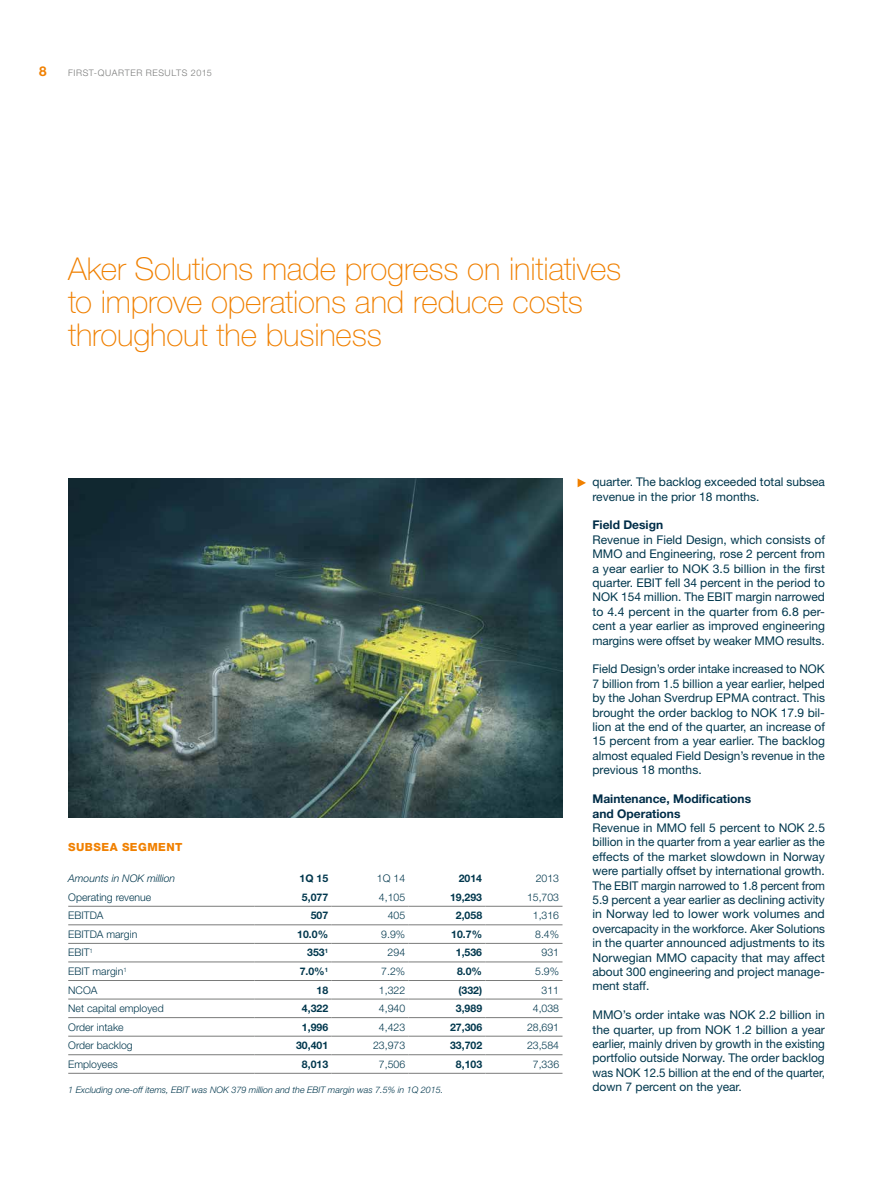
<style>
.page{position:relative;width:893px;height:1191px;background:#fff}
.page>*{position:absolute;margin:0;border:0;box-sizing:border-box;transform-origin:0 0}
.t1{font:100 31.5px/33px "Helvetica Neue LT Std";letter-spacing:-.005em;color:#f08000}
.t2{font:700 13.5px "Helvetica Neue LT Std";color:#f08000}
.t3{font:12px/14.4px "Helvetica Neue LT Std";color:#00374d;text-align:justify}
.t4{font:700 12px/14.4px "Helvetica Neue LT Std";color:#002d48}
.t5{font:800 11.25px "Helvetica Neue LT Std";letter-spacing:.04em;color:#f08000}
.t6{font:300 10.5px "Helvetica Neue LT Std";color:#00374d}
.t7{font:700 10.5px "Helvetica Neue LT Std";color:#00374d}
.t8{font:italic 300 10.5px "Helvetica Neue LT Std";color:#00374d}
.t9{font:italic 300 9px "Helvetica Neue LT Std";color:#00374d}
.t10{font:300 9px "Helvetica Neue LT Std";letter-spacing:.065em;color:#7a7b7a}
</style>
<div class="page">
<svg style="left:578px;top:478px;width:8px;height:9px"></svg>
<hr style="left:68px;top:906px;width:187px;height:1px;background:#7a7b7a">
<hr style="left:255px;top:906px;width:77px;height:1px;background:#7a7b7a">
<hr style="left:332px;top:906px;width:77px;height:1px;background:#7a7b7a">
<hr style="left:409px;top:906px;width:77px;height:1px;background:#7a7b7a">
<hr style="left:486px;top:906px;width:76px;height:1px;background:#7a7b7a">
<hr style="left:68px;top:924px;width:187px;height:1px;background:#7a7b7a">
<hr style="left:255px;top:924px;width:77px;height:1px;background:#7a7b7a">
<hr style="left:332px;top:924px;width:77px;height:1px;background:#7a7b7a">
<hr style="left:409px;top:924px;width:77px;height:1px;background:#7a7b7a">
<hr style="left:486px;top:924px;width:76px;height:1px;background:#7a7b7a">
<hr style="left:68px;top:943px;width:187px;height:1px;background:#7a7b7a">
<hr style="left:255px;top:943px;width:77px;height:1px;background:#7a7b7a">
<hr style="left:332px;top:943px;width:77px;height:1px;background:#7a7b7a">
<hr style="left:409px;top:943px;width:77px;height:1px;background:#7a7b7a">
<hr style="left:486px;top:943px;width:76px;height:1px;background:#7a7b7a">
<hr style="left:68px;top:961px;width:187px;height:1px;background:#7a7b7a">
<hr style="left:255px;top:961px;width:77px;height:1px;background:#7a7b7a">
<hr style="left:332px;top:961px;width:77px;height:1px;background:#7a7b7a">
<hr style="left:409px;top:961px;width:77px;height:1px;background:#7a7b7a">
<hr style="left:486px;top:961px;width:76px;height:1px;background:#7a7b7a">
<hr style="left:68px;top:980px;width:187px;height:1px;background:#7a7b7a">
<hr style="left:255px;top:980px;width:77px;height:1px;background:#7a7b7a">
<hr style="left:332px;top:980px;width:77px;height:1px;background:#7a7b7a">
<hr style="left:409px;top:980px;width:77px;height:1px;background:#7a7b7a">
<hr style="left:486px;top:980px;width:76px;height:1px;background:#7a7b7a">
<hr style="left:68px;top:998px;width:187px;height:1px;background:#7a7b7a">
<hr style="left:255px;top:998px;width:77px;height:1px;background:#7a7b7a">
<hr style="left:332px;top:998px;width:77px;height:1px;background:#7a7b7a">
<hr style="left:409px;top:998px;width:77px;height:1px;background:#7a7b7a">
<hr style="left:486px;top:998px;width:76px;height:1px;background:#7a7b7a">
<hr style="left:68px;top:1017px;width:187px;height:1px;background:#7a7b7a">
<hr style="left:255px;top:1017px;width:77px;height:1px;background:#7a7b7a">
<hr style="left:332px;top:1017px;width:77px;height:1px;background:#7a7b7a">
<hr style="left:409px;top:1017px;width:77px;height:1px;background:#7a7b7a">
<hr style="left:486px;top:1017px;width:76px;height:1px;background:#7a7b7a">
<hr style="left:68px;top:1036px;width:187px;height:1px;background:#7a7b7a">
<hr style="left:255px;top:1036px;width:77px;height:1px;background:#7a7b7a">
<hr style="left:332px;top:1036px;width:77px;height:1px;background:#7a7b7a">
<hr style="left:409px;top:1036px;width:77px;height:1px;background:#7a7b7a">
<hr style="left:486px;top:1036px;width:76px;height:1px;background:#7a7b7a">
<hr style="left:68px;top:1054px;width:187px;height:1px;background:#7a7b7a">
<hr style="left:255px;top:1054px;width:77px;height:1px;background:#7a7b7a">
<hr style="left:332px;top:1054px;width:77px;height:1px;background:#7a7b7a">
<hr style="left:409px;top:1054px;width:77px;height:1px;background:#7a7b7a">
<hr style="left:486px;top:1054px;width:76px;height:1px;background:#7a7b7a">
<hr style="left:68px;top:1073px;width:187px;height:1px;background:#7a7b7a">
<hr style="left:255px;top:1073px;width:77px;height:1px;background:#7a7b7a">
<hr style="left:332px;top:1073px;width:77px;height:1px;background:#7a7b7a">
<hr style="left:409px;top:1073px;width:77px;height:1px;background:#7a7b7a">
<hr style="left:486px;top:1073px;width:76px;height:1px;background:#7a7b7a">
<img style="left:68px;top:478px;width:495px;height:339px">
<p class="t2" style="left:39px;top:63px;width:9px">8</p>
<p class="t10" style="left:68px;top:67px;width:145px">FIRST-QUARTER RESULTS 2015</p>
<h1 class="t1" style="left:68px;top:252px;width:555px">Aker Solutions made progress on initiatives to improve operations and reduce costs throughout the business</h1>
<p class="t5" style="left:68px;top:840px;width:116px">SUBSEA SEGMENT</p>
<p class="t8" style="left:68px;top:872px;width:108px">Amounts in NOK million</p>
<p class="t7" style="left:300px;top:872px;width:30px">1Q 15</p>
<p class="t6" style="left:377px;top:872px;width:30px">1Q 14</p>
<p class="t7" style="left:459px;top:872px;width:25px">2014</p>
<p class="t6" style="left:536px;top:872px;width:25px">2013</p>
<p class="t6" style="left:68px;top:890px;width:85px">Operating revenue</p>
<p class="t7" style="left:302px;top:890px;width:28px">5,077</p>
<p class="t6" style="left:379px;top:890px;width:28px">4,105</p>
<p class="t7" style="left:450px;top:890px;width:34px">19,293</p>
<p class="t6" style="left:527px;top:890px;width:34px">15,703</p>
<p class="t6" style="left:68px;top:909px;width:37px">EBITDA</p>
<p class="t7" style="left:311px;top:909px;width:19px">507</p>
<p class="t6" style="left:388px;top:909px;width:19px">405</p>
<p class="t7" style="left:456px;top:909px;width:28px">2,058</p>
<p class="t6" style="left:533px;top:909px;width:28px">1,316</p>
<p class="t6" style="left:68px;top:927px;width:71px">EBITDA margin</p>
<p class="t7" style="left:297px;top:927px;width:32px">10.0%</p>
<p class="t6" style="left:381px;top:927px;width:25px">9.9%</p>
<p class="t7" style="left:451px;top:927px;width:32px">10.7%</p>
<p class="t6" style="left:535px;top:927px;width:25px">8.4%</p>
<p class="t6" style="left:68px;top:946px;width:26px">EBIT<sup>1</sup></p>
<p class="t7" style="left:307px;top:946px;width:22px">353<sup>1</sup></p>
<p class="t6" style="left:388px;top:946px;width:19px">294</p>
<p class="t7" style="left:456px;top:946px;width:28px">1,536</p>
<p class="t6" style="left:542px;top:946px;width:19px">931</p>
<p class="t6" style="left:68px;top:964px;width:60px">EBIT margin<sup>1</sup></p>
<p class="t7" style="left:300px;top:964px;width:30px">7.0%<sup>1</sup></p>
<p class="t6" style="left:381px;top:964px;width:25px">7.2%</p>
<p class="t7" style="left:457px;top:964px;width:27px">8.0%</p>
<p class="t6" style="left:535px;top:964px;width:25px">5.9%</p>
<p class="t6" style="left:68px;top:983px;width:31px">NCOA</p>
<p class="t7" style="left:317px;top:983px;width:13px">18</p>
<p class="t6" style="left:379px;top:983px;width:28px">1,322</p>
<p class="t7" style="left:458px;top:983px;width:25px">(332)</p>
<p class="t6" style="left:542px;top:983px;width:19px">311</p>
<p class="t6" style="left:68px;top:1002px;width:97px">Net capital employed</p>
<p class="t7" style="left:302px;top:1001px;width:28px">4,322</p>
<p class="t6" style="left:379px;top:1002px;width:28px">4,940</p>
<p class="t7" style="left:456px;top:1001px;width:28px">3,989</p>
<p class="t6" style="left:533px;top:1002px;width:28px">4,038</p>
<p class="t6" style="left:68px;top:1020px;width:57px">Order intake</p>
<p class="t7" style="left:302px;top:1020px;width:28px">1,996</p>
<p class="t6" style="left:379px;top:1020px;width:28px">4,423</p>
<p class="t7" style="left:450px;top:1020px;width:34px">27,306</p>
<p class="t6" style="left:527px;top:1020px;width:34px">28,691</p>
<p class="t6" style="left:68px;top:1039px;width:66px">Order backlog</p>
<p class="t7" style="left:296px;top:1039px;width:34px">30,401</p>
<p class="t6" style="left:373px;top:1039px;width:34px">23,973</p>
<p class="t7" style="left:450px;top:1039px;width:34px">33,702</p>
<p class="t6" style="left:527px;top:1039px;width:34px">23,584</p>
<p class="t6" style="left:68px;top:1057px;width:51px">Employees</p>
<p class="t7" style="left:302px;top:1057px;width:28px">8,013</p>
<p class="t6" style="left:379px;top:1057px;width:28px">7,506</p>
<p class="t7" style="left:456px;top:1057px;width:28px">8,103</p>
<p class="t6" style="left:533px;top:1057px;width:28px">7,336</p>
<p class="t9" style="left:68px;top:1084px;width:377px">1 Excluding one-off items, EBIT was NOK 379 million and the EBIT margin was 7.5% in 1Q 2015.</p>
<p class="t3" style="left:592px;top:474px;width:234px">quarter. The backlog exceeded total subsea revenue in the prior 18 months.</p>
<p class="t4" style="left:592px;top:517px;width:72px">Field Design</p>
<p class="t3" style="left:592px;top:532px;width:234px">Revenue in Field Design, which consists of MMO and Engineering, rose 2 percent from a year earlier to NOK 3.5 billion in the first quarter. EBIT fell 34 percent in the period to NOK 154 million. The EBIT margin narrowed to 4.4 percent in the quarter from 6.8 per&shy;cent a year earlier as improved engineering margins were offset by weaker MMO results.</p>
<p class="t3" style="left:592px;top:662px;width:234px">Field Design’s order intake increased to NOK 7 billion from 1.5 billion a year earlier, helped by the Johan Sverdrup EPMA contract. This brought the order backlog to NOK 17.9 bil&shy;lion at the end of the quarter, an increase of 15 percent from a year earlier. The backlog almost equaled Field Design’s revenue in the previous 18 months.</p>
<p class="t4" style="left:592px;top:791px;width:160px">Maintenance, Modifications and Operations</p>
<p class="t3" style="left:592px;top:820px;width:234px">Revenue in MMO fell 5 percent to NOK 2.5 billion in the quarter from a year earlier as the effects of the market slowdown in Norway were partially offset by international growth.<br>The EBIT margin narrowed to 1.8 percent from 5.9 percent a year earlier as declining activity in Norway led to lower work volumes and overcapacity in the workforce. Aker Solutions in the quarter announced adjustments to its Norwegian MMO capacity that may affect about 300 engineering and project manage&shy;ment staff.</p>
<p class="t3" style="left:592px;top:1007px;width:234px">MMO’s order intake was NOK 2.2 billion in the quarter, up from NOK 1.2 billion a year earlier, mainly driven by growth in the existing portfolio outside Norway. The order backlog was NOK 12.5 billion at the end of the quarter, down 7 percent on the year.</p>
</div>
